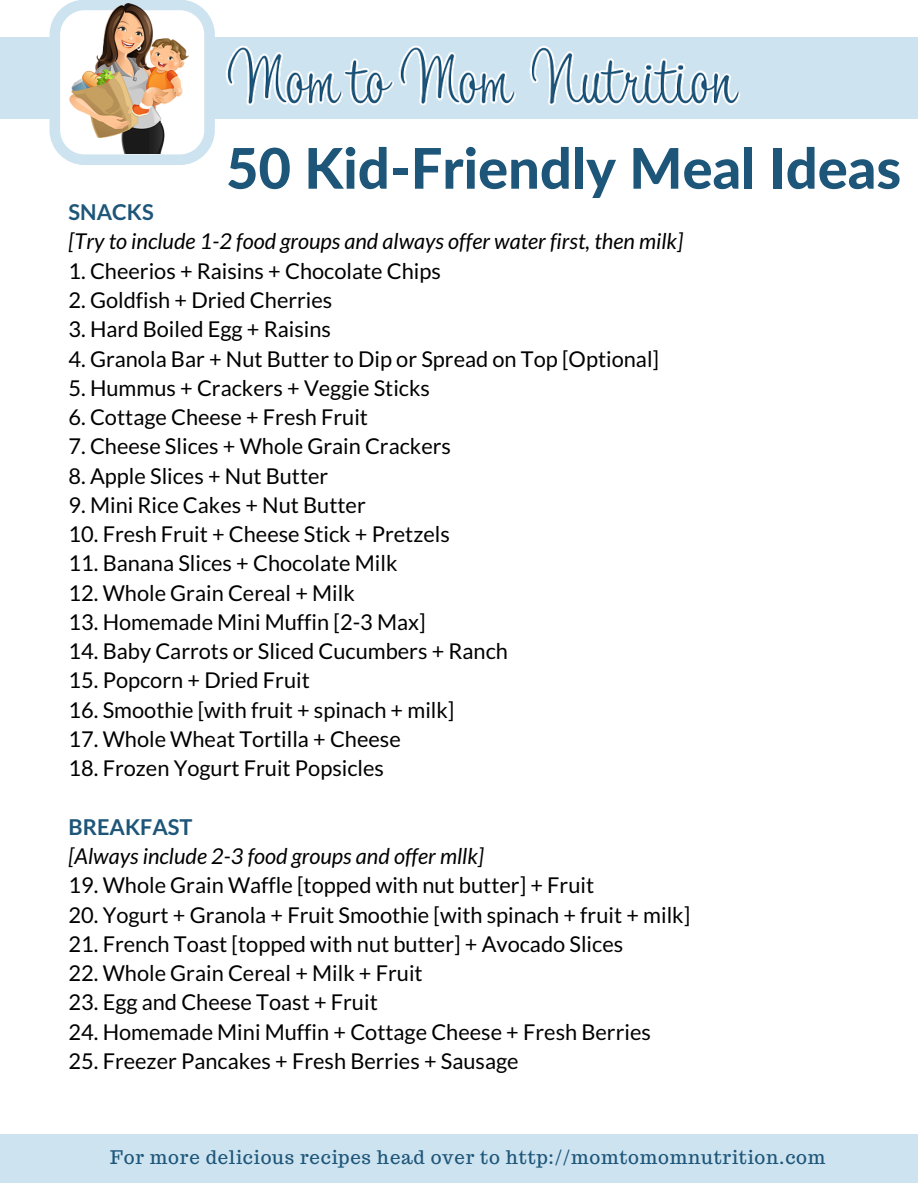
<style>
.page{position:relative;width:918px;height:1187px;background:#fff}
.page>*{position:absolute;margin:0;border:0;box-sizing:border-box;transform-origin:0 0}
.t1{font:800 55.95px "Lato";color:#1e5679}
.t2{font:21.75px "Lato";color:#000}
.t3{font:italic 21.75px "Lato";color:#000}
.t4{font:700 21.75px "Lato";color:#1e5679}
.t5{font:18.75px "Trocchi";letter-spacing:.04em;color:#1e5679}
</style>
<div class="page">
<div style="left:0;top:1134px;width:918px;height:48px;background:#cde3f0"></div>
<div style="left:0;top:37px;width:918px;height:82px;background:#cde3f0"></div>
<svg style="left:49px;top:0;width:166px;height:165px"></svg>
<img style="left:225px;top:46px;width:515px;height:60px">
<img style="left:70px;top:3px;width:119px;height:151px">
<h1 class="t1" style="left:226px;top:133px;width:677px">50 Kid‐Friendly Meal Ideas</h1>
<p class="t4" style="left:69px;top:199px;width:87px">SNACKS</p>
<p class="t3" style="left:69px;top:228px;width:616px">[Try to include 1-2 food groups and always offer water first, then milk]</p>
<p class="t2" style="left:69px;top:257px;width:374px">1. Cheerios + Raisins + Chocolate Chips</p>
<p class="t2" style="left:69px;top:286px;width:265px">2. Goldfish + Dried Cherries</p>
<p class="t2" style="left:69px;top:316px;width:264px">3. Hard Boiled Egg + Raisins</p>
<p class="t2" style="left:69px;top:345px;width:592px">4. Granola Bar + Nut Butter to Dip or Spread on Top [Optional]</p>
<p class="t2" style="left:69px;top:374px;width:363px">5. Hummus + Crackers + Veggie Sticks</p>
<p class="t2" style="left:69px;top:403px;width:301px">6. Cottage Cheese + Fresh Fruit</p>
<p class="t2" style="left:69px;top:433px;width:384px">7. Cheese Slices + Whole Grain Crackers</p>
<p class="t2" style="left:69px;top:462px;width:261px">8. Apple Slices + Nut Butter</p>
<p class="t2" style="left:69px;top:491px;width:299px">9. Mini Rice Cakes + Nut Butter</p>
<p class="t2" style="left:69px;top:520px;width:383px">10. Fresh Fruit + Cheese Stick + Pretzels</p>
<p class="t2" style="left:69px;top:550px;width:330px">11. Banana Slices + Chocolate Milk</p>
<p class="t2" style="left:69px;top:579px;width:288px">12. Whole Grain Cereal + Milk</p>
<p class="t2" style="left:69px;top:608px;width:359px">13. Homemade Mini Muffin [2-3 Max]</p>
<p class="t2" style="left:69px;top:637px;width:441px">14. Baby Carrots or Sliced Cucumbers + Ranch</p>
<p class="t2" style="left:69px;top:667px;width:243px">15. Popcorn + Dried Fruit</p>
<p class="t2" style="left:69px;top:696px;width:387px">16. Smoothie [with fruit + spinach + milk]</p>
<p class="t2" style="left:69px;top:725px;width:334px">17. Whole Wheat Tortilla + Cheese</p>
<p class="t2" style="left:69px;top:754px;width:317px">18. Frozen Yogurt Fruit Popsicles</p>
<p class="t4" style="left:69px;top:813px;width:125px">BREAKFAST</p>
<p class="t3" style="left:69px;top:842px;width:417px">[Always include 2-3 food groups and offer mllk]</p>
<p class="t2" style="left:69px;top:871px;width:527px">19. Whole Grain Waffle [topped with nut butter] + Fruit</p>
<p class="t2" style="left:69px;top:901px;width:623px">20. Yogurt + Granola + Fruit Smoothie [with spinach + fruit + milk]</p>
<p class="t2" style="left:69px;top:930px;width:556px">21. French Toast [topped with nut butter] + Avocado Slices</p>
<p class="t2" style="left:69px;top:959px;width:356px">22. Whole Grain Cereal + Milk + Fruit</p>
<p class="t2" style="left:69px;top:988px;width:311px">23. Egg and Cheese Toast + Fruit</p>
<p class="t2" style="left:69px;top:1018px;width:584px">24. Homemade Mini Muffin + Cottage Cheese + Fresh Berries</p>
<p class="t2" style="left:69px;top:1047px;width:452px">25. Freezer Pancakes + Fresh Berries + Sausage</p>
<p class="t5" style="left:110px;top:1145px;width:717px">For more delicious recipes head over to http://momtomomnutrition.com</p>
</div>
